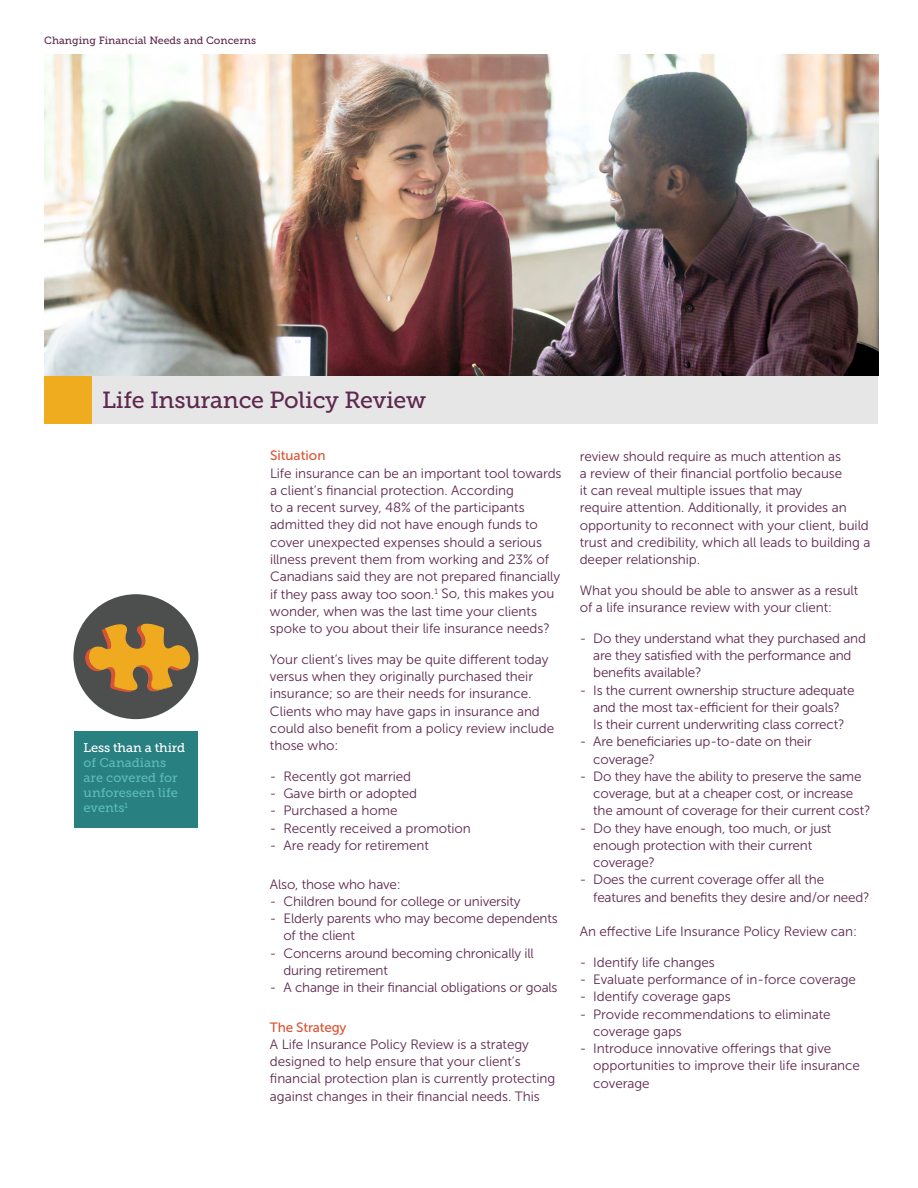
<style>
.page{position:relative;width:918px;height:1188px;background:#fff}
.page>*{position:absolute;margin:0;border:0;box-sizing:border-box;transform-origin:0 0}
.t1{font:23.25px "Museo Slab 500";letter-spacing:-.01em;color:#5e284f}
.t2{font:15.75px "Museo Slab 500";color:#fff}
.t3{font:13.5px/17.2px "Museo Sans 300";letter-spacing:-.005em;color:#5e284f}
.t4{font:13.5px "Museo Sans 500";letter-spacing:-.015em;color:#dc5333}
.t5{font:12.75px/15px "Museo Slab 500";color:#5bbcb8}
.t6{font:12.75px/15.3px "Museo Slab 500";color:#5bbbb7;text-align:center}
.t7{font:12.75px "Museo Slab 500";letter-spacing:-.01em;color:#fff}
.t8{font:10.5px "Museo Slab 500";color:#5e284f}
</style>
<div class="page">
<div style="left:44px;top:376px;width:834px;height:47px;background:#e6e6e6"></div>
<img style="left:44px;top:54px;width:834px;height:322px">
<div style="left:44px;top:376px;width:48px;height:47px;background:#efac1f"></div>
<div style="left:73px;top:594px;width:125px;height:125px;background:#4d4f4f;border-radius:62px"></div>
<svg style="left:84px;top:614px;width:109px;height:79px"></svg>
<div style="left:74px;top:731px;width:123px;height:97px;background:#298081"></div>
<p class="t8" style="left:44px;top:34px;width:213px">Changing Financial Needs and Concerns</p>
<h1 class="t1" style="left:102px;top:387px;width:326px">Life Insurance Policy Review</h1>
<p class="t4" style="left:270px;top:448px;width:57px">Situation</p>
<p class="t3" style="left:270px;top:465px;width:293px">Life insurance can be an important tool towards a client’s financial protection. According<br>to a recent survey, 48% of the participants admitted they did not have enough funds to cover unexpected expenses should a serious illness prevent them from working and 23% of Canadians said they are not prepared financially if they pass away too soon.<sup>1</sup> So, this makes you wonder, when was the last time your clients spoke to you about their life insurance needs?</p>
<p class="t3" style="left:270px;top:651px;width:286px">Your client’s lives may be quite different today versus when they originally purchased their insurance; so are their needs for insurance.<br>Clients who may have gaps in insurance and could also benefit from a policy review include those who:</p>
<p class="t3" style="left:270px;top:768px;width:143px">- Recently got married</p>
<p class="t3" style="left:270px;top:785px;width:149px">- Gave birth or adopted</p>
<p class="t3" style="left:270px;top:802px;width:129px">- Purchased a home</p>
<p class="t3" style="left:270px;top:819px;width:203px">- Recently received a promotion</p>
<p class="t3" style="left:270px;top:837px;width:161px">- Are ready for retirement</p>
<p class="t3" style="left:270px;top:875px;width:132px">Also, those who have:</p>
<p class="t3" style="left:270px;top:893px;width:252px">- Children bound for college or university</p>
<p class="t3" style="left:283px;top:910px;width:276px;text-indent:-14px">- Elderly parents who may become dependents of the client</p>
<p class="t3" style="left:283px;top:944px;width:252px;text-indent:-14px">- Concerns around becoming chronically ill during retirement</p>
<p class="t3" style="left:270px;top:979px;width:289px">- A change in their financial obligations or goals</p>
<p class="t4" style="left:270px;top:1020px;width:78px">The Strategy</p>
<p class="t3" style="left:270px;top:1036px;width:287px">A Life Insurance Policy Review is a strategy designed to help ensure that your client’s financial protection plan is currently protecting against changes in their financial needs. This</p>
<p class="t2" style="left:84px;top:737px;width:106px">60 million US</p>
<p class="t6" style="left:83px;top:755px;width:108px">Households with a ne d gap<sup>1</sup></p>
<p class="t7" style="left:84px;top:741px;width:103px">Less than a third</p>
<p class="t5" style="left:84px;top:755px;width:96px">of Canadians are covered for unforeseen life events<sup>1</sup></p>
<p class="t3" style="left:580px;top:447px;width:292px">review should require as much attention as<br>a review of their financial portfolio because<br>it can reveal multiple issues that may<br>require attention. Additionally, it provides an opportunity to reconnect with your client, build trust and credibility, which all leads to building a deeper relationship.</p>
<p class="t3" style="left:580px;top:582px;width:280px">What you should be able to answer as a result of a life insurance review with your client:</p>
<p class="t3" style="left:593px;top:630px;width:274px;text-indent:-14px">- Do they understand what they purchased and are they satisfied with the performance and benefits available?</p>
<p class="t3" style="left:580px;top:681px;width:276px;text-align:center">- Is the current ownership structure adequate and the most tax-efficient for their goals?<br>Is their current underwriting class correct?</p>
<p class="t3" style="left:593px;top:733px;width:220px;text-indent:-14px">- Are beneficiaries up-to-date on their coverage?</p>
<p class="t3" style="left:593px;top:768px;width:279px;text-indent:-14px">- Do they have the ability to preserve the same coverage, but at a cheaper cost, or increase the amount of coverage for their current cost?</p>
<p class="t3" style="left:593px;top:819px;width:240px;text-indent:-14px">- Do they have enough, too much, or just enough protection with their current coverage?</p>
<p class="t3" style="left:593px;top:871px;width:278px;text-indent:-14px">- Does the current coverage offer all the features and benefits they desire and/or need?</p>
<p class="t3" style="left:580px;top:923px;width:279px">An effective Life Insurance Policy Review can:</p>
<p class="t3" style="left:580px;top:954px;width:137px">- Identify life changes</p>
<p class="t3" style="left:580px;top:971px;width:278px">- Evaluate performance of in-force coverage</p>
<p class="t3" style="left:580px;top:988px;width:152px">- Identify coverage gaps</p>
<p class="t3" style="left:593px;top:1005px;width:239px;text-indent:-14px">- Provide recommendations to eliminate coverage gaps</p>
<p class="t3" style="left:593px;top:1040px;width:268px;text-indent:-14px">- Introduce innovative offerings that give opportunities to improve their life insurance coverage</p>
</div>
